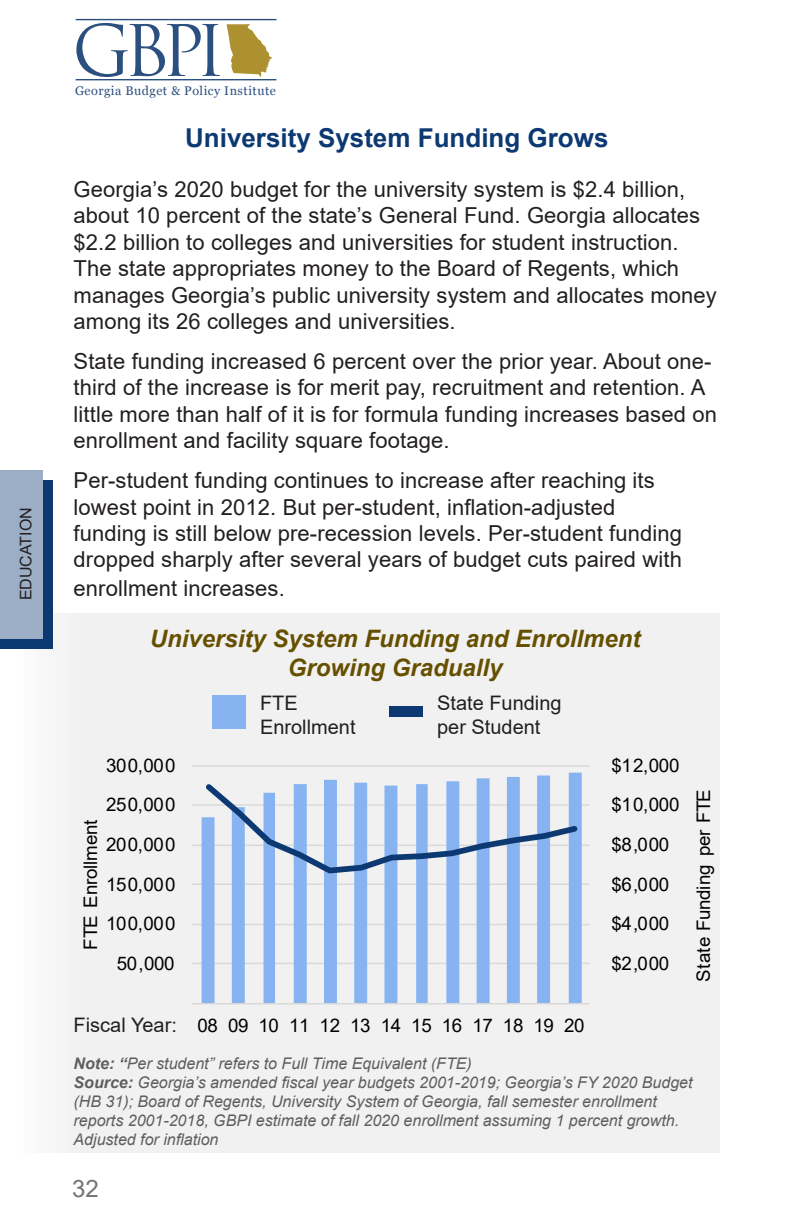
<style>
.page{position:relative;width:792px;height:1224px;background:#fff}
.page>*{position:absolute;margin:0;border:0;box-sizing:border-box;transform-origin:0 0}
.t1{font:69px "Trajan Pro 3";color:#2b4f7e}
.t2{font:700 26px "Arial";color:#0d3973}
.t3{font:italic 700 24px/28.8px "Arial";color:#665000;text-align:center}
.t4{font:24px "Arial";color:#727477}
.t5{font:22px/26.4px "Arial";letter-spacing:.005em;color:#231f20}
.t6{font:20px/24px "Arial";color:#231f20}
.t7{font:18.8px "Arial";letter-spacing:-.02em;color:#000}
.t8{font:italic 16px/19.2px "Arial";color:#5e5e5e}
.t9{font:16px "Arial";color:#231f20}
.t10{font:12.6px "Georgia";letter-spacing:.04em;color:#2b4f7e}
.s1{font-weight:700}
</style>
<div class="page">
<div style="left:13px;top:614px;width:707px;height:538px;background:#f1f1f1"></div>
<div style="left:0;top:480px;width:52px;height:169px;background:#0d3973"></div>
<div style="left:0;top:470px;width:42px;height:169px;background:#9caec5"></div>
<svg style="left:76px;top:19px;width:200px;height:61px"></svg>
<div style="left:389px;top:707px;width:34px;height:10px;background:#0d3973"></div>
<div style="left:212px;top:695px;width:34px;height:34px;background:#87b4f1"></div>
<hr style="left:192px;top:963px;width:398px;height:1px;background:#d9d9d9">
<hr style="left:192px;top:924px;width:398px;height:1px;background:#d9d9d9">
<hr style="left:192px;top:884px;width:398px;height:1px;background:#d9d9d9">
<hr style="left:192px;top:845px;width:398px;height:1px;background:#d9d9d9">
<hr style="left:192px;top:804px;width:398px;height:2px;background:#d9d9d9">
<hr style="left:192px;top:765px;width:398px;height:2px;background:#d9d9d9">
<svg style="left:202px;top:773px;width:380px;height:230px"></svg>
<hr style="left:192px;top:1003px;width:398px;height:1px;background:#d9d9d9">
<svg style="left:201px;top:779px;width:380px;height:97px"></svg>
<p class="t9" style="left:15px;top:600px;width:95px;rotate:-90deg">EDUCATION</p>
<p class="t1" style="left:72px;top:4px;width:155px">GBPI</p>
<p class="t10" style="left:75px;top:83px;width:202px">Georgia Budget &amp; Policy Institute</p>
<p class="t2" style="left:185px;top:120px;width:425px">University System Funding Grows</p>
<p class="t5" style="left:74px;top:176px;width:645px">Georgia’s 2020 budget for the university system is $2.4 billion, about 10 percent of the state’s General Fund. Georgia allocates $2.2 billion to colleges and universities for student instruction.<br>The state appropriates money to the Board of Regents, which manages Georgia’s public university system and allocates money among its 26 colleges and universities.</p>
<p class="t5" style="left:74px;top:348px;width:645px">State funding increased 6 percent over the prior year. About one&shy;third of the increase is for merit pay, recruitment and retention. A little more than half of it is for formula funding increases based on enrollment and facility square footage.</p>
<p class="t5" style="left:74px;top:467px;width:583px">Per-student funding continues to increase after reaching its lowest point in 2012. But per-student, inflation-adjusted</p>
<p class="t5" style="left:74px;top:520px;width:610px">funding is still below pre-recession levels. Per-student funding dropped sharply after several years of budget cuts paired with</p>
<p class="t5" style="left:74px;top:575px;width:213px">enrollment increases.</p>
<p class="t3" style="left:150px;top:625px;width:492px">University System Funding and Enrollment<br>Growing Gradually</p>
<p class="t6" style="left:260px;top:691px;width:97px">FTE<br>Enrollment</p>
<p class="t6" style="left:437px;top:691px;width:126px">State Funding per Student</p>
<p class="t7" style="left:106px;top:752px;width:71px">300,000</p>
<p class="t7" style="left:106px;top:752px;width:12px">3</p>
<p class="t7" style="left:144px;top:752px;width:12px">0</p>
<p class="t7" style="left:611px;top:752px;width:12px">$</p>
<p class="t7" style="left:649px;top:752px;width:12px">0</p>
<p class="t7" style="left:611px;top:752px;width:69px">$12,000</p>
<p class="t7" style="left:77px;top:950px;width:132px;rotate:-90deg">FTE Enrollment</p>
<p class="t7" style="left:106px;top:792px;width:71px">250,000</p>
<p class="t7" style="left:106px;top:792px;width:12px">2</p>
<p class="t7" style="left:144px;top:792px;width:12px">0</p>
<p class="t7" style="left:106px;top:831px;width:71px">200,000</p>
<p class="t7" style="left:106px;top:831px;width:12px">2</p>
<p class="t7" style="left:144px;top:831px;width:12px">0</p>
<p class="t7" style="left:106px;top:871px;width:71px">150,000</p>
<p class="t7" style="left:106px;top:871px;width:12px">1</p>
<p class="t7" style="left:144px;top:871px;width:12px">0</p>
<p class="t7" style="left:106px;top:911px;width:71px">100,000</p>
<p class="t7" style="left:106px;top:911px;width:12px">1</p>
<p class="t7" style="left:144px;top:911px;width:12px">0</p>
<p class="t7" style="left:117px;top:950px;width:59px">50,000</p>
<p class="t7" style="left:611px;top:792px;width:12px">$</p>
<p class="t7" style="left:649px;top:792px;width:12px">0</p>
<p class="t7" style="left:611px;top:792px;width:69px">$10,000</p>
<p class="t7" style="left:611px;top:831px;width:12px">$</p>
<p class="t7" style="left:649px;top:831px;width:12px">0</p>
<p class="t7" style="left:611px;top:831px;width:59px">$8,000</p>
<p class="t7" style="left:611px;top:871px;width:12px">$</p>
<p class="t7" style="left:649px;top:871px;width:12px">0</p>
<p class="t7" style="left:611px;top:871px;width:59px">$6,000</p>
<p class="t7" style="left:611px;top:911px;width:12px">$</p>
<p class="t7" style="left:649px;top:911px;width:12px">0</p>
<p class="t7" style="left:611px;top:911px;width:59px">$4,000</p>
<p class="t7" style="left:611px;top:950px;width:12px">$</p>
<p class="t7" style="left:649px;top:950px;width:12px">0</p>
<p class="t7" style="left:611px;top:950px;width:59px">$2,000</p>
<p class="t7" style="left:691px;top:982px;width:194px;rotate:-90deg">State Funding per FTE</p>
<p class="t6" style="left:74px;top:1013px;width:105px">Fiscal Year:</p>
<p class="t7" style="left:197px;top:1013px;width:389px">08 09 10 11 12 13 14 15 16 17 18 19 20</p>
<p class="t7" style="left:237px;top:1013px;width:12px">9</p>
<p class="t7" style="left:349px;top:1013px;width:42px">1 1</p>
<p class="t7" style="left:421px;top:1013px;width:42px">5 6</p>
<p class="t7" style="left:533px;top:1013px;width:42px">1 2</p>
<p class="t8" style="left:74px;top:1054px;width:400px"><span class="s1">Note: “</span>Per student” refers to Full Time Equivalent (FTE)</p>
<p class="t8" style="left:74px;top:1073px;width:621px"><span class="s1">Source:</span> Georgia’s amended fiscal year budgets 2001-2019; Georgia’s FY 2020 Budget (HB 31); Board of Regents, University System of Georgia, fall semester enrollment reports 2001-2018, GBPI estimate of fall 2020 enrollment assuming 1 percent growth.<br>Adjusted for inflation</p>
<p class="t4" style="left:72px;top:1172px;width:28px">32</p>
</div>
